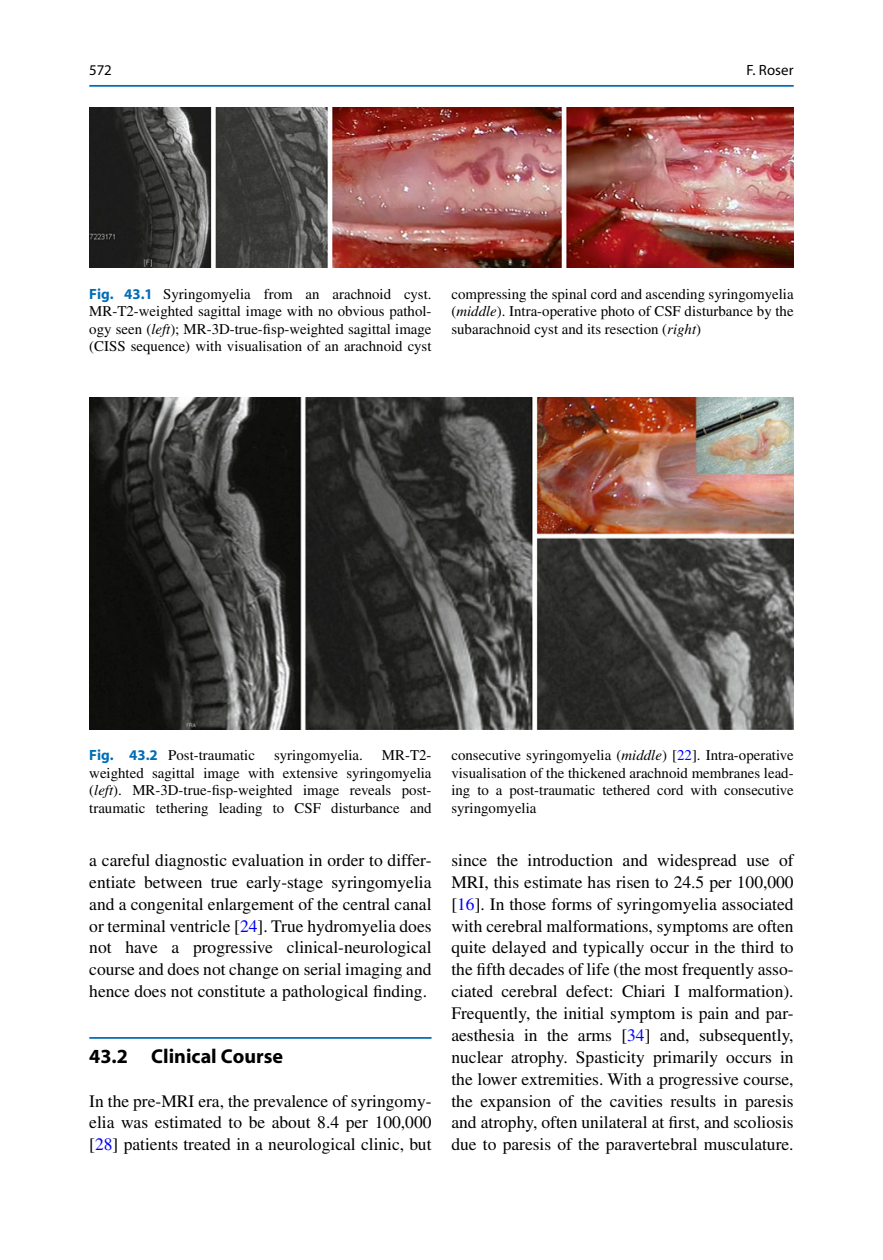
<style>
.page{position:relative;width:883px;height:1260px;background:#fff}
.page>*{position:absolute;margin:0;border:0;box-sizing:border-box;transform-origin:0 0}
.t1{font:700 20.12px "Myriad";color:#000}
.t2{font:17.5px/21.9px "Times";color:#000;text-align:justify}
.t3{font:14.88px/17.5px "Times";color:#000;text-align:justify}
.t4{font:14.88px "Myriad";letter-spacing:.005em;color:#000}
.s1{font-family:"Myriad";font-weight:700;color:#006db6}
.s2{font-style:italic}
.s3{color:#0000fa}
</style>
<div class="page">
<hr style="left:89px;top:1037px;width:343px;height:2px;background:#006db6">
<img style="left:89px;top:107px;width:705px;height:161px">
<img style="left:90px;top:397px;width:703px;height:332px">
<hr style="left:89px;top:85px;width:705px;height:2px;background:#006db6">
<p class="t4" style="left:89px;top:64px;width:24px">572</p>
<p class="t4" style="left:747px;top:64px;width:49px">F. Roser</p>
<p class="t3" style="left:89px;top:287px;width:344px"><span class="s1">Fig. 43.1</span> Syringomyelia from an arachnoid cyst.<br>MR-T2-weighted sagittal image with no obvious pathol&shy;ogy seen ( <span class="s2">left</span> ); MR-3D-true-fisp-weighted sagittal image (CISS sequence) with visualisation of an arachnoid cyst</p>
<p class="t3" style="left:451px;top:287px;width:344px">compressing the spinal cord and ascending syringomyelia ( <span class="s2">middle</span> ). Intra-operative photo of CSF disturbance by the subarachnoid cyst and its resection ( <span class="s2">right</span> )</p>
<p class="t3" style="left:89px;top:748px;width:167px"><span class="s1">Fig. 43.2</span> Post-traumatic</p>
<p class="t3" style="left:274px;top:748px;width:90px">syringomyelia.</p>
<p class="t3" style="left:89px;top:748px;width:344px;text-indent:293px">MR-T2- weighted sagittal image with extensive syringomyelia ( <span class="s2">left</span> ). MR-3D- true-fisp-weighted image reveals post&shy;traumatic tethering leading to CSF disturbance and</p>
<p class="t3" style="left:451px;top:748px;width:344px">consecutive syringomyelia ( <span class="s2">middle</span> ) [ <span class="s3">22</span> ]. Intra-operative visualisation of the thickened arachnoid membranes lead&shy;ing to a post-traumatic tethered cord with consecutive syringomyelia</p>
<p class="t2" style="left:89px;top:851px;width:344px">a careful diagnostic evaluation in order to differ&shy;entiate between true early-stage syringomyelia and a congenital enlargement of the central canal or terminal ventricle [ <span class="s3">24</span> ]. True hydromyelia does not have a progressive clinical-neurological course and does not change on serial imaging and hence does not constitute a pathological finding.</p>
<p class="t1" style="left:89px;top:1049px;width:195px">43.2 Clinical Course</p>
<p class="t2" style="left:89px;top:1091px;width:344px">In the pre-MRI era, the prevalence of syringomy&shy;elia was estimated to be about 8.4 per 100,000 [ <span class="s3">28</span> ] patients treated in a neurological clinic, but</p>
<p class="t2" style="left:451px;top:851px;width:344px">since the introduction and widespread use of MRI, this estimate has risen to 24.5 per 100,000 [ <span class="s3">16</span> ]. In those forms of syringomyelia associated with cerebral malformations, symptoms are often quite delayed and typically occur in the third to the fifth decades of life (the most frequently asso&shy;ciated cerebral defect: Chiari I malformation).<br>Frequently, the initial symptom is pain and par&shy;aesthesia in the arms [ <span class="s3">34</span> ] and, subsequently, nuclear atrophy. Spasticity primarily occurs in the lower extremities. With a progressive course, the expansion of the cavities results in paresis and atrophy, often unilateral at first, and scoliosis due to paresis of the paravertebral musculature.</p>
</div>
